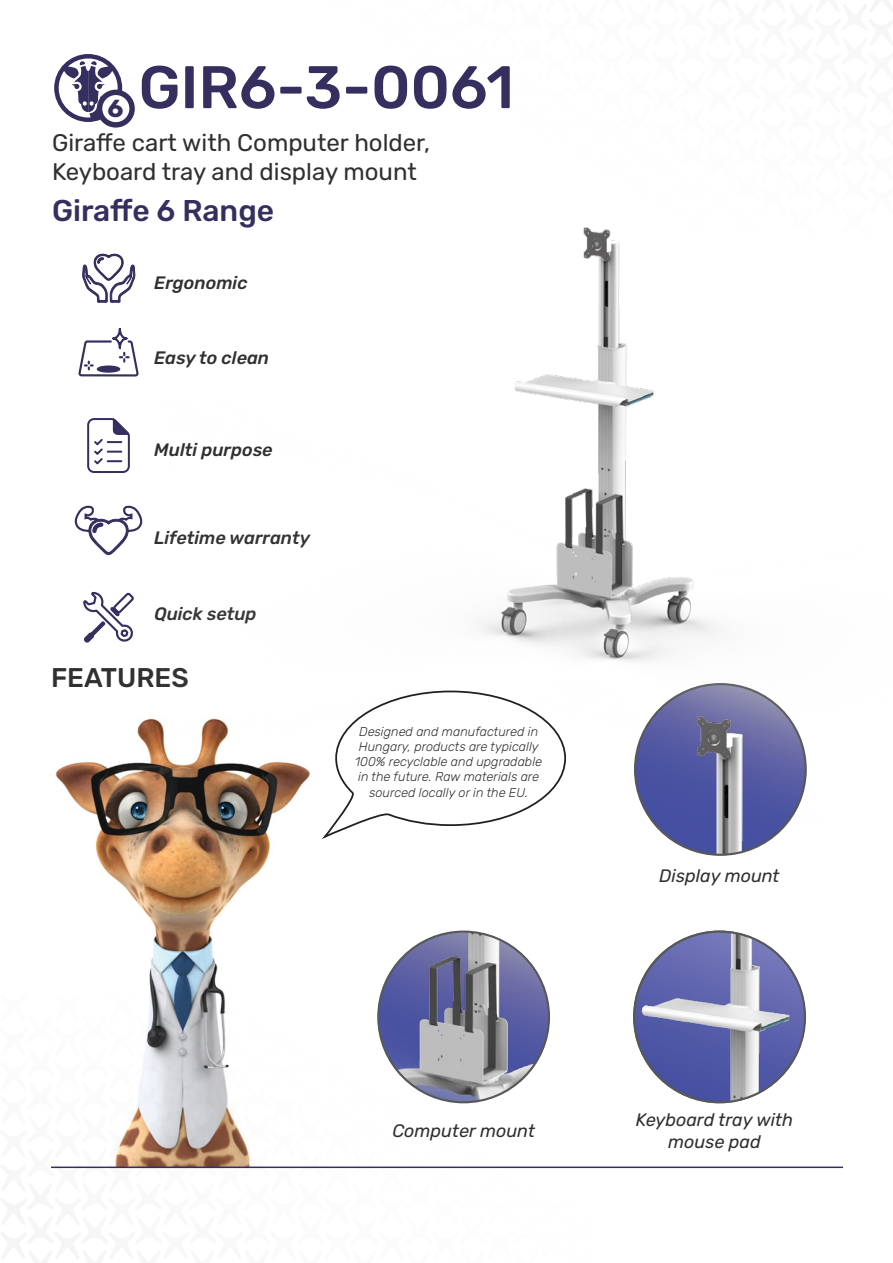
<style>
.page{position:relative;width:893px;height:1263px;background:#fff}
.page>*{position:absolute;margin:0;border:0;box-sizing:border-box;transform-origin:0 0}
.t1{font:500 60px "Rubik";color:#342f5e}
.t2{font:500 30px "Rubik";color:#342f5e}
.t3{font:500 27px "Rubik";color:#312f30}
.t4{font:700 24.6px "Rubik";color:#352f5c}
.t5{font:24px "Rubik";color:#312f30}
.t6{font:italic 500 18px "Rubik";color:#312f30}
.t7{font:italic 18px/21.6px "Rubik";color:#312f30;text-align:center}
.t8{font:italic 300 12.75px/15.3px "Rubik";color:#312f30;text-align:center}
</style>
<div class="page">
<svg style="left:74px;top:505px;width:69px;height:50px"></svg>
<svg style="left:83px;top:591px;width:51px;height:52px"></svg>
<svg style="left:83px;top:254px;width:53px;height:48px"></svg>
<svg style="left:78px;top:328px;width:61px;height:49px"></svg>
<svg style="left:87px;top:418px;width:43px;height:55px"></svg>
<img style="left:55px;top:718px;width:470px;height:448px">
<svg style="left:323px;top:823px;width:202px;height:16px"></svg>
<hr style="left:51px;top:1166px;width:792px;height:2px;background:#342f5e">
<img style="left:378px;top:932px;width:171px;height:170px;border-radius:85px">
<img style="left:635px;top:684px;width:171px;height:171px;border-radius:85px">
<img style="left:634px;top:932px;width:171px;height:170px;border-radius:85px">
<svg style="left:54px;top:54px;width:68px;height:68px"></svg>
<svg style="left:100px;top:92px;width:32px;height:33px"></svg>
<div style="left:97px;top:90px;width:38px;height:38px;border:5px solid #352f5c;border-radius:50%"></div>
<img style="left:161px;top:227px;width:646px;height:596px">
<p class="t4" style="left:108px;top:94px;width:18px">6</p>
<p class="t1" style="left:139px;top:53px;width:377px">GIR6-3-0061</p>
<p class="t5" style="left:52px;top:129px;width:379px">Giraffe cart with Computer holder,</p>
<p class="t5" style="left:52px;top:158px;width:366px">Keyboard tray and display mount</p>
<p class="t2" style="left:52px;top:193px;width:224px">Giraffe 6 Range</p>
<p class="t6" style="left:154px;top:273px;width:95px">Ergonomic</p>
<p class="t6" style="left:154px;top:347px;width:116px">Easy to clean</p>
<p class="t6" style="left:154px;top:439px;width:120px">Multi purpose</p>
<p class="t6" style="left:154px;top:527px;width:157px">Lifetime warranty</p>
<p class="t6" style="left:154px;top:604px;width:104px">Quick setup</p>
<p class="t3" style="left:51px;top:662px;width:139px">FEATURES</p>
<p class="t8" style="left:355px;top:724px;width:188px">Designed and manufactured in<br>Hungary, products are typically<br>100% recyclable and upgradable in the future. Raw materials are sourced locally or in the EU.</p>
<p class="t7" style="left:659px;top:865px;width:122px">Display mount</p>
<p class="t7" style="left:392px;top:1120px;width:144px">Computer mount</p>
<p class="t7" style="left:636px;top:1110px;width:159px">Keyboard tray with mouse pad</p>
</div>
